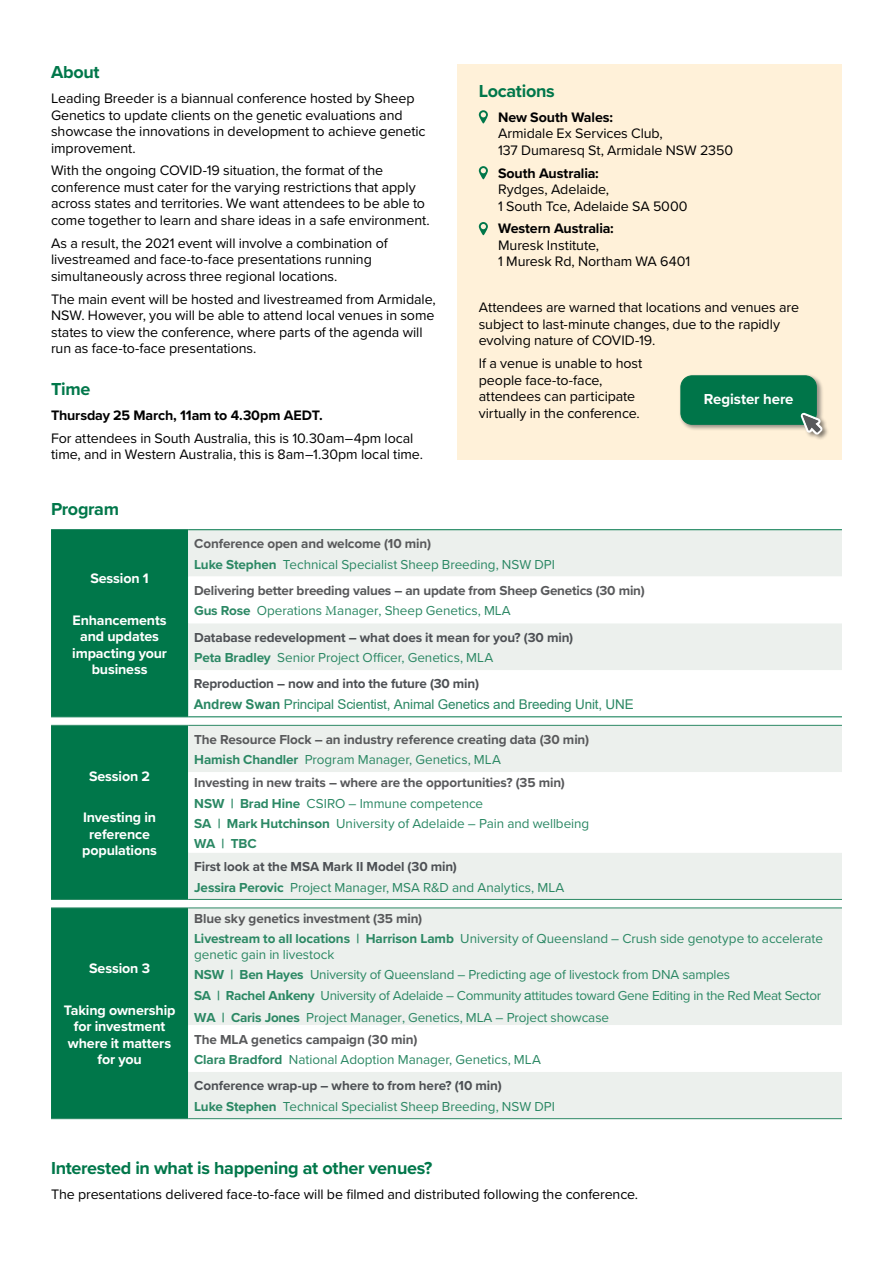
<style>
.page{position:relative;width:893px;height:1263px;background:#fff}
.page>*{position:absolute;margin:0;border:0;box-sizing:border-box;transform-origin:0 0}
.t1{font:700 18px "Proxima Nova";letter-spacing:-.02em;color:#00774a}
.t2{font:700 15px "Proxima Nova";letter-spacing:-.005em;color:#fff}
.t3{font:14.25px/16.5px "Proxima Nova";letter-spacing:-.005em;color:#000}
.t4{font:700 14.25px/16.5px "Proxima Nova";letter-spacing:-.01em;color:#fff;text-align:center}
.t5{font:700 14.25px "Proxima Nova";letter-spacing:-.01em;color:#000}
.t6{font:13.5px/20.4px "Proxima Nova";letter-spacing:-.005em;color:#2b8864}
.t7{font:700 13.5px/20.4px "Proxima Nova";letter-spacing:-.01em;color:#4d5054}
.t8{font:700 13.5px/20.2px "Proxima Nova";letter-spacing:-.015em;color:#58595b}
.t9{font:13.5px "Arial";letter-spacing:-.015em;color:#2b8864}
.s1{font-weight:700;color:#58595b}
.s2{font-weight:700}
.s3{color:#2b8864}
.s4{font-weight:400;color:#2b8864}
.s5{font-family:"Minion Pro";font-weight:400;color:#2b8864}
.s6{font-weight:700;color:#4d5054}
.s7{font-family:"Minion Pro";font-weight:700;font-size:15px}
.s8{font-weight:700;font-size:15px}
.s9{font-family:"Arial"}
</style>
<div class="page">
<div style="left:457px;top:64px;width:385px;height:395px;background:#fff1d9"></div>
<div style="left:51px;top:530px;width:137px;height:588px;background:#00774a"></div>
<div style="left:188px;top:530px;width:654px;height:588px;background:#ecf0ed"></div>
<svg style="left:51px;top:576px;width:791px;height:496px"></svg>
<hr style="left:51px;top:529px;width:137px;height:1px;background:#00774a">
<hr style="left:51px;top:716px;width:137px;height:1px;background:#00774a">
<hr style="left:188px;top:529px;width:654px;height:1px;background:#00774a">
<hr style="left:188px;top:716px;width:654px;height:1px;background:#00774a">
<hr style="left:51px;top:725px;width:137px;height:1px;background:#2b8864">
<hr style="left:51px;top:899px;width:137px;height:1px;background:#2b8864">
<hr style="left:51px;top:908px;width:137px;height:1px;background:#2b8864">
<hr style="left:51px;top:1118px;width:137px;height:1px;background:#2b8864">
<hr style="left:188px;top:725px;width:654px;height:1px;background:#2b8864">
<hr style="left:188px;top:899px;width:654px;height:1px;background:#2b8864">
<hr style="left:188px;top:908px;width:654px;height:1px;background:#2b8864">
<hr style="left:188px;top:1118px;width:654px;height:1px;background:#2b8864">
<svg style="left:479px;top:110px;width:9px;height:14px"></svg>
<svg style="left:479px;top:166px;width:9px;height:13px"></svg>
<svg style="left:479px;top:222px;width:9px;height:13px"></svg>
<div style="left:677px;top:372px;width:146px;height:59px;background:#fff;opacity:.2"></div>
<div style="left:681px;top:376px;width:135px;height:48px;background:#007549;border-radius:11px"></div>
<div style="left:680px;top:375px;width:137px;height:50px;border:1px solid #007549;border-radius:11px"></div>
<svg style="left:799px;top:411px;width:26px;height:26px"></svg>
<p class="t1" style="left:51px;top:59px;width:50px">About</p>
<p class="t3" style="left:51px;top:89px;width:376px">Leading Breeder is a biannual conference hosted by Sheep Genetics to update clients on the genetic evaluations and showcase the innovations in development to achieve genetic improvement.</p>
<p class="t3" style="left:51px;top:162px;width:380px">With the ongoing COVID-19 situation, the format of the conference must cater for the varying restrictions that apply across states and territories. We want attendees to be able to come together to learn and share ideas in a safe environment.</p>
<p class="t3" style="left:51px;top:234px;width:338px">As a result, the 2021 event will involve a combination of livestreamed and face-to-face presentations running simultaneously across three regional locations.</p>
<p class="t3" style="left:51px;top:290px;width:386px">The main event will be hosted and livestreamed from Armidale, NSW. However, you will be able to attend local venues in some states to view the conference, where parts of the agenda will run as face-to-face presentations.</p>
<p class="t1" style="left:51px;top:375px;width:41px">Time</p>
<p class="t5" style="left:51px;top:404px;width:273px">Thursday 25 March, 11am to 4.30pm AEDT.</p>
<p class="t3" style="left:51px;top:429px;width:373px">For attendees in South Australia, this is 10.30am–4pm local time, and in Western Australia, this is 8am–1.30pm local time.</p>
<p class="t1" style="left:51px;top:495px;width:70px">Program</p>
<p class="t1" style="left:479px;top:77px;width:77px">Locations</p>
<p class="t5" style="left:498px;top:106px;width:116px">New South Wales:</p>
<p class="t3" style="left:498px;top:125px;width:237px">Armidale Ex Services Club,<br>137 Dumaresq St, Armidale NSW 2350</p>
<p class="t5" style="left:498px;top:162px;width:102px">South Australia:</p>
<p class="t3" style="left:498px;top:180px;width:191px">Rydges, Adelaide,<br>1 South Tce, Adelaide SA 5000</p>
<p class="t5" style="left:498px;top:218px;width:117px">Western Australia:</p>
<p class="t3" style="left:498px;top:236px;width:194px">Muresk Institute,<br>1 Muresk Rd, Northam WA 6401</p>
<p class="t3" style="left:479px;top:299px;width:322px">Attendees are warned that locations and venues are subject to last-minute changes, due to the rapidly evolving nature of COVID-19.</p>
<p class="t3" style="left:479px;top:354px;width:165px">If a venue is unable to host people face-to-face, attendees can participate virtually in the conference.</p>
<p class="t2" style="left:704px;top:387px;width:91px">Register here</p>
<p class="t4" style="left:90px;top:570px;width:60px">Session 1</p>
<p class="t4" style="left:72px;top:612px;width:96px">Enhancements and updates impacting your business</p>
<p class="t4" style="left:89px;top:767px;width:63px">Session 2</p>
<p class="t4" style="left:82px;top:809px;width:76px">Investing in reference populations</p>
<p class="t4" style="left:89px;top:960px;width:62px">Session 3</p>
<p class="t4" style="left:64px;top:1002px;width:113px">Taking ownership for investment where it matters for you</p>
<p class="t6" style="left:194px;top:533px;width:362px"><span class="s1">Conference open and welcome (10 min)<br></span><span class="s2">Luke Stephen</span> Technical Specialist Sheep Breeding, NSW DPI</p>
<p class="t8" style="left:194px;top:580px;width:452px">Delivering better breeding values – an update from Sheep Genetics (30 min)<br><span class="s3">Gus Rose</span> <span class="s4">Operations</span> <span class="s5">M</span><span class="s4">anager, Sheep Genetics, MLA</span></p>
<p class="t7" style="left:194px;top:627px;width:380px">Database redevelopment – what does it mean for you? (30 min)<br><span class="s3">Peta Bradley</span> <span class="s4">Senior Project Officer, Genetics, MLA</span></p>
<p class="t7" style="left:194px;top:673px;width:287px">Reproduction – now and into the future (30 min)</p>
<p class="t9" style="left:194px;top:695px;width:442px"><span class="s2">Andrew Swan</span> Principal Scientist, Animal Genetics and Breeding Unit, UNE</p>
<p class="t8" style="left:194px;top:729px;width:396px">The Resource Flock – an industry reference creating data (30 min)<br><span class="s3">Hamish Chandler</span> <span class="s4">Program Manager, Genetics, MLA</span></p>
<p class="t6" style="left:194px;top:772px;width:397px"><span class="s1">Investing in new traits – where are the opportunities? (35 min)<br></span><span class="s2">NSW | Brad Hine</span> CSIRO – Immune competence<br><span class="s2">SA | Mark Hutchinson</span> University of Adelaide – Pain and wellbeing <span class="s2">WA | TBC</span></p>
<p class="t6" style="left:194px;top:856px;width:372px"><span class="s6">First look at the MSA Mark II Model (30 min)<br></span><span class="s2">Jessira Perovic</span> Project Manager, MSA R&amp;D and Analytics, MLA</p>
<p class="t6" style="left:194px;top:907px;width:630px"><span class="s1">Blue sky genetics investment (35 min)<br></span><span class="s2">Livestream to all locations | Harrison Lamb</span> University of Queensland – Crush side genotype to accelerate</p>
<p class="t6" style="left:194px;top:944px;width:537px;line-height:19.8px">genetic gain in livestock<br><span class="s2">NSW | Ben Hayes</span> University of Queensland – Predicting age of livestock from DNA samples</p>
<p class="t6" style="left:194px;top:985px;width:629px;line-height:21.1px"><span class="s2">SA | Rachel A</span><span class="s7">n</span><span class="s8">k</span><span class="s2">eny</span> University of Adelaide – Community <span class="s9">a</span>ttitudes toward Gene Editing in the Red Meat Sector <span class="s2">WA | Caris Jones</span> Project Manager, Genetics, MLA – Project showcase<br><span class="s1">The MLA genetics campaign (30 min)<br></span><span class="s2">Clara Bradford</span> National Adoption Manager, Genetics, MLA</p>
<p class="t7" style="left:194px;top:1075px;width:362px">Conference wrap-up – where to from here? (10 min)<br><span class="s3">Luke Stephen</span> <span class="s4">Technical Specialist Sheep Breeding, NSW DPI</span></p>
<p class="t1" style="left:51px;top:1155px;width:383px">Interested in what is happening at other venues?</p>
<p class="t3" style="left:51px;top:1185px;width:589px">The presentations delivered face-to-face will be filmed and distributed following the conference.</p>
</div>
